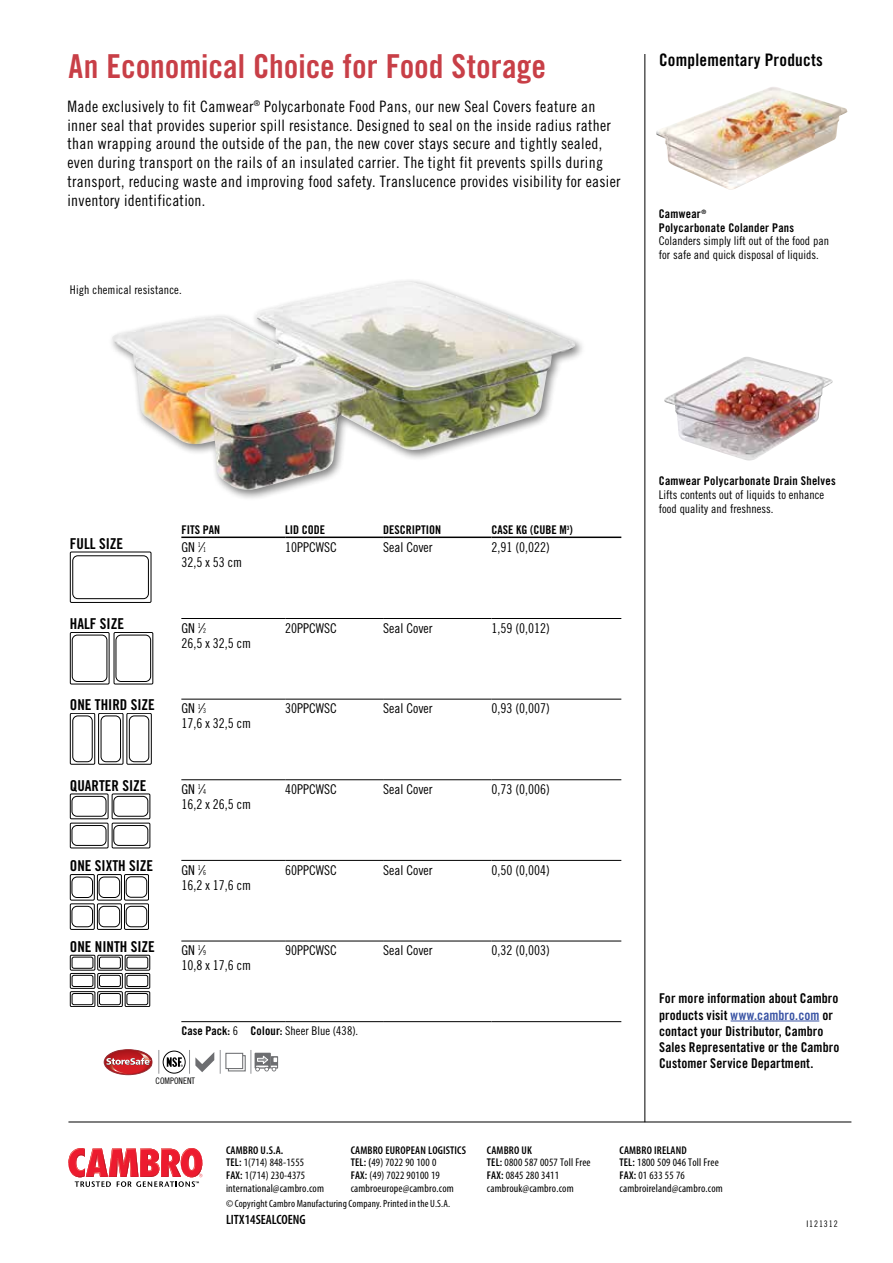
<style>
.page{position:relative;width:893px;height:1263px;background:#fff}
.page>*{position:absolute;margin:0;border:0;box-sizing:border-box;transform-origin:0 0}
.t1{font:33px "Trade Gothic LT Std Bd Cn 20";letter-spacing:-.005em;color:#c83f47}
.t2{font:17.25px "Trade Gothic LT Std Bd Cn 20";letter-spacing:.015em;color:#000}
.t3{font:15.75px/18.8px "Trade Gothic LT Std Cn 18";letter-spacing:.02em;color:#000}
.t4{font:15px "Trade Gothic LT Std Bd Cn 20";color:#000}
.t5{font:13.5px/15px "Trade Gothic LT Std Cn 18";color:#000}
.t6{font:13.5px/16.2px "Trade Gothic LT Std Bd Cn 20";letter-spacing:.005em;color:#000}
.t7{font:600 condensed 13.5px "Myriad Pro";color:#000}
.t8{font:12px/13.5px "Trade Gothic LT Std Cn 18";color:#000}
.t9{font:12px/13.5px "Trade Gothic LT Std Bd Cn 20";letter-spacing:.02em;color:#000}
.t10{font:12px "Trade Gothic LT Std Bd Cn 20";color:#000}
.t11{font:condensed 11.25px/12.8px "Myriad Pro";letter-spacing:.015em;color:#000}
.t12{font:condensed 10.5px "Myriad Pro";letter-spacing:.015em;color:#000}
.t13{font:9px "Trade Gothic LT Std Cn 18";color:#000}
.t14{font:9px "Trade Gothic LT Std Cn 18";letter-spacing:.1em;color:#000}
.s1{font-size:6.75px}
.s2{font-family:"Trade Gothic LT Std Cn 18"}
.s3{color:#3953a4}
.s4{font-weight:600}
</style>
<div class="page">
<svg style="left:68px;top:1148px;width:134px;height:39px"></svg>
<hr style="left:645px;top:54px;width:1px;height:1068px;background:#000">
<hr style="left:68px;top:1122px;width:783px;height:1px;background:#000">
<img style="left:112px;top:282px;width:463px;height:208px">
<img style="left:656px;top:87px;width:192px;height:103px">
<img style="left:664px;top:357px;width:169px;height:103px">
<svg style="left:220px;top:1050px;width:1px;height:24px"></svg>
<svg style="left:159px;top:1050px;width:1px;height:24px"></svg>
<div style="left:163px;top:1051px;width:22px;height:22px;border:1px solid #000;border-radius:50%"></div>
<svg style="left:167px;top:1057px;width:16px;height:10px"></svg>
<svg style="left:189px;top:1050px;width:25px;height:24px"></svg>
<div style="left:228px;top:1055px;width:18px;height:16px;border:1px solid #6d6e71"></div>
<div style="left:226px;top:1053px;width:17px;height:15px;background:#fff"></div>
<div style="left:225px;top:1053px;width:18px;height:16px;border:1px solid #6d6e71"></div>
<svg style="left:271px;top:1056px;width:7px;height:13px"></svg>
<svg style="left:251px;top:1050px;width:26px;height:24px"></svg>
<svg style="left:104px;top:1049px;width:48px;height:26px"></svg>
<hr style="left:731px;top:1021px;width:88px;height:1px;background:#3953a4">
<hr style="left:181px;top:536px;width:104px;height:2px;background:#000">
<hr style="left:285px;top:536px;width:98px;height:2px;background:#000">
<hr style="left:383px;top:536px;width:109px;height:2px;background:#000">
<hr style="left:492px;top:536px;width:129px;height:2px;background:#000">
<hr style="left:181px;top:618px;width:104px;height:1px;background:#000">
<hr style="left:285px;top:618px;width:98px;height:1px;background:#000">
<hr style="left:383px;top:618px;width:109px;height:1px;background:#000">
<hr style="left:492px;top:618px;width:129px;height:1px;background:#000">
<hr style="left:181px;top:699px;width:104px;height:1px;background:#000">
<hr style="left:285px;top:699px;width:98px;height:1px;background:#000">
<hr style="left:383px;top:699px;width:109px;height:1px;background:#000">
<hr style="left:492px;top:699px;width:129px;height:1px;background:#000">
<hr style="left:181px;top:779px;width:104px;height:1px;background:#000">
<hr style="left:285px;top:779px;width:98px;height:1px;background:#000">
<hr style="left:383px;top:779px;width:109px;height:1px;background:#000">
<hr style="left:492px;top:779px;width:129px;height:1px;background:#000">
<hr style="left:181px;top:860px;width:104px;height:1px;background:#000">
<hr style="left:285px;top:860px;width:98px;height:1px;background:#000">
<hr style="left:383px;top:860px;width:109px;height:1px;background:#000">
<hr style="left:492px;top:860px;width:129px;height:1px;background:#000">
<hr style="left:181px;top:941px;width:104px;height:1px;background:#000">
<hr style="left:285px;top:941px;width:98px;height:1px;background:#000">
<hr style="left:383px;top:941px;width:109px;height:1px;background:#000">
<hr style="left:492px;top:941px;width:129px;height:1px;background:#000">
<hr style="left:181px;top:1021px;width:104px;height:1px;background:#000">
<hr style="left:285px;top:1021px;width:98px;height:1px;background:#000">
<hr style="left:383px;top:1021px;width:109px;height:1px;background:#000">
<hr style="left:492px;top:1021px;width:129px;height:1px;background:#000">
<svg style="left:70px;top:552px;width:81px;height:51px"></svg>
<svg style="left:70px;top:632px;width:83px;height:52px"></svg>
<svg style="left:70px;top:713px;width:82px;height:52px"></svg>
<svg style="left:70px;top:794px;width:80px;height:54px"></svg>
<svg style="left:70px;top:874px;width:79px;height:56px"></svg>
<svg style="left:70px;top:955px;width:80px;height:52px"></svg>
<h1 class="t1" style="left:68px;top:46px;width:479px">An Economical Choice for Food Storage</h1>
<p class="t3" style="left:67px;top:97px;width:555px">Made exclusively to fit Camwear<sup>®</sup> Polycarbonate Food Pans, our new Seal Covers feature an inner seal that provides superior spill resistance. Designed to seal on the inside radius rather than wrapping around the outside of the pan, the new cover stays secure and tightly sealed, even during transport on the rails of an insulated carrier. The tight fit prevents spills during transport, reducing waste and improving food safety. Translucence provides visibility for easier inventory identification.</p>
<p class="t8" style="left:70px;top:283px;width:113px">High chemical resistance.</p>
<p class="t2" style="left:659px;top:50px;width:165px">Complementary Products</p>
<p class="t9" style="left:659px;top:207px;width:137px">Camwear<sup>®<br></sup>Polycarbonate Colander Pans</p>
<p class="t8" style="left:659px;top:234px;width:172px">Colanders simply lift out of the food pan for safe and quick disposal of liquids.</p>
<p class="t9" style="left:181px;top:523px;width:40px">FITS PAN</p>
<p class="t9" style="left:285px;top:523px;width:41px">LID CODE</p>
<p class="t10" style="left:383px;top:523px;width:59px">DESCRIPTION</p>
<p class="t10" style="left:492px;top:523px;width:83px">CASE KG (CUBE M<sup>3</sup>)</p>
<p class="t4" style="left:70px;top:534px;width:55px">FULL SIZE</p>
<p class="t5" style="left:181px;top:540px;width:62px">GN <sup>1</sup>⁄<span class="s1">1<br></span>32,5 x 53 cm</p>
<p class="t5" style="left:285px;top:540px;width:53px">10PPCWSC</p>
<p class="t5" style="left:383px;top:540px;width:51px">Seal Cover</p>
<p class="t5" style="left:492px;top:540px;width:60px">2,91 (0,022)</p>
<p class="t4" style="left:70px;top:615px;width:56px">HALF SIZE</p>
<p class="t5" style="left:181px;top:620px;width:71px">GN <sup>1</sup>⁄<span class="s1">2<br></span>26,5 x 32,5 cm</p>
<p class="t5" style="left:285px;top:620px;width:53px">20PPCWSC</p>
<p class="t5" style="left:383px;top:620px;width:51px">Seal Cover</p>
<p class="t5" style="left:492px;top:620px;width:60px">1,59 (0,012)</p>
<p class="t4" style="left:70px;top:695px;width:86px">ONE THIRD SIZE</p>
<p class="t5" style="left:181px;top:701px;width:71px">GN <sup>1</sup>⁄<span class="s1">3<br></span>17,6 x 32,5 cm</p>
<p class="t5" style="left:285px;top:701px;width:53px">30PPCWSC</p>
<p class="t5" style="left:383px;top:701px;width:51px">Seal Cover</p>
<p class="t5" style="left:492px;top:701px;width:60px">0,93 (0,007)</p>
<p class="t4" style="left:70px;top:776px;width:78px">QUARTER SIZE</p>
<p class="t5" style="left:181px;top:781px;width:71px">GN <sup>1</sup>⁄<span class="s1">4<br></span>16,2 x 26,5 cm</p>
<p class="t5" style="left:285px;top:781px;width:53px">40PPCWSC</p>
<p class="t5" style="left:383px;top:781px;width:51px">Seal Cover</p>
<p class="t5" style="left:492px;top:781px;width:60px">0,73 (0,006)</p>
<p class="t4" style="left:70px;top:857px;width:85px">ONE SIXTH SIZE</p>
<p class="t5" style="left:181px;top:862px;width:71px">GN <sup>1</sup>⁄<span class="s1">6<br></span>16,2 x 17,6 cm</p>
<p class="t5" style="left:285px;top:862px;width:53px">60PPCWSC</p>
<p class="t5" style="left:383px;top:862px;width:51px">Seal Cover</p>
<p class="t5" style="left:492px;top:862px;width:60px">0,50 (0,004)</p>
<p class="t4" style="left:70px;top:937px;width:86px">ONE NINTH SIZE</p>
<p class="t5" style="left:181px;top:943px;width:71px">GN <sup>1</sup>⁄<span class="s1">9<br></span>10,8 x 17,6 cm</p>
<p class="t5" style="left:285px;top:943px;width:53px">90PPCWSC</p>
<p class="t5" style="left:383px;top:943px;width:51px">Seal Cover</p>
<p class="t5" style="left:492px;top:943px;width:60px">0,32 (0,003)</p>
<p class="t10" style="left:181px;top:1023px;width:178px">Case Pack: <span class="s2">6</span> Colour: <span class="s2">Sheer Blue (438).</span></p>
<p class="t13" style="left:156px;top:1075px;width:41px">COMPONENT</p>
<p class="t9" style="left:659px;top:474px;width:179px">Camwear Polycarbonate Drain Shelves</p>
<p class="t8" style="left:659px;top:488px;width:167px">Lifts contents out of liquids to enhance food quality and freshness.</p>
<p class="t6" style="left:659px;top:990px;width:182px">For more information about Cambro products visit <span class="s3">www.cambro.com</span> or contact your Distributor, Cambro Sales Representative or the Cambro Customer Service Department.</p>
<p class="t11" style="left:226px;top:1143px;width:99px"><span class="s4">CAMBRO U.S.A.<br>TEL:</span> 1(714) 848-1555<br><span class="s4">FAX:</span> 1(714) 230-4375 international@cambro.com</p>
<p class="t11" style="left:487px;top:1143px;width:105px"><span class="s4">CAMBRO UK<br>TEL:</span> 0800 587 0057 Toll Free<br><span class="s4">FAX:</span> 0845 280 3411 cambrouk@cambro.com</p>
<p class="t11" style="left:619px;top:1143px;width:105px"><span class="s4">CAMBRO IRELAND<br>TEL:</span> 1800 509 046 Toll Free<br><span class="s4">FAX:</span> 01 633 55 76 cambroireland@cambro.com</p>
<p class="t7" style="left:226px;top:1211px;width:81px">LITX14SEALCOENG</p>
<p class="t11" style="left:351px;top:1143px;width:117px"><span class="s4">CAMBRO EUROPEAN LOGISTICS<br>TEL: (</span>49) 7022 90 100 0<br><span class="s4">FAX:</span> (49) 7022 90100 19 cambroeurope@cambro.com</p>
<p class="t12" style="left:226px;top:1197px;width:226px">© Copyright Cambro Manufacturing Company. Printed in the U.S.A.</p>
<p class="t14" style="left:806px;top:1218px;width:33px">I121312</p>
</div>
